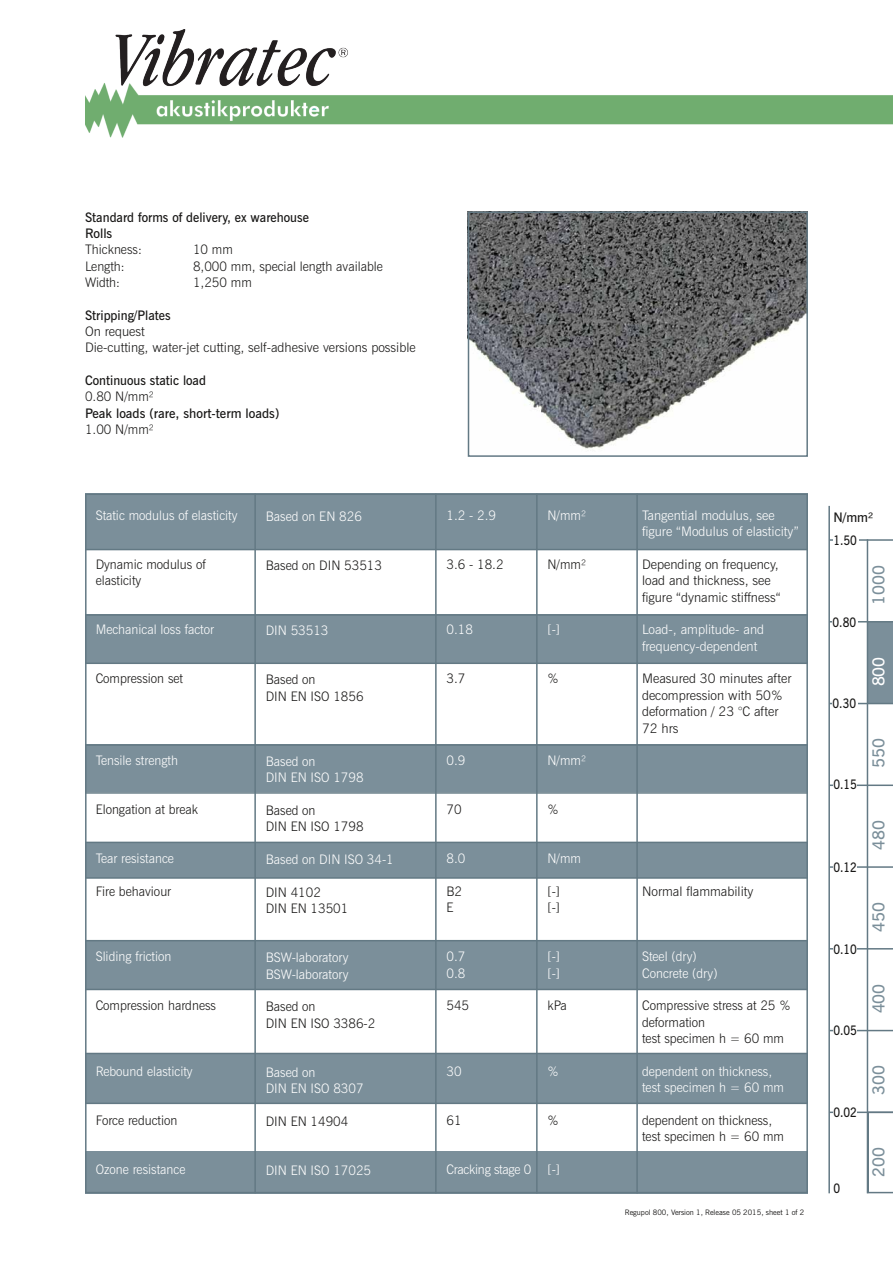
<style>
.page{position:relative;width:893px;height:1263px;background:#fff}
.page>*{position:absolute;margin:0;border:0;box-sizing:border-box;transform-origin:0 0}
.t1{font:600 16.5px "News Gothic BT";color:#7b8f9a}
.t2{font:600 16.5px "News Gothic BT";color:#fff}
.t3{font:300 13.2px/16.4px "News Gothic BT";color:#181716}
.t4{font:300 13.2px/16.4px "News Gothic BT";color:#fff}
.t5{font:600 13.2px/16.4px "News Gothic BT";color:#181716}
.t6{font:600 13.2px "News Gothic BT";color:#181716;scale:.85 1}
.t7{font:300 13.2px "News Gothic BT";letter-spacing:-.02em;color:#fff}
.t8{font:7.5px "News Gothic BT";color:#181716}
.s1{font-weight:300}
.s2{font-weight:600}
</style>
<div class="page">
<img style="left:85px;top:30px;width:808px;height:108px">
<div style="left:867px;top:622px;width:26px;height:81px;background:#7b8f9a"></div>
<div style="left:85px;top:1151px;width:723px;height:42px;background:#7b8f9a"></div>
<div style="left:85px;top:493px;width:723px;height:56px;background:#7b8f9a"></div>
<div style="left:85px;top:1053px;width:723px;height:49px;background:#7b8f9a"></div>
<div style="left:85px;top:941px;width:723px;height:48px;background:#7b8f9a"></div>
<div style="left:85px;top:843px;width:723px;height:34px;background:#7b8f9a"></div>
<div style="left:85px;top:744px;width:723px;height:48px;background:#7b8f9a"></div>
<div style="left:85px;top:614px;width:723px;height:50px;background:#7b8f9a"></div>
<hr style="left:254px;top:493px;width:2px;height:700px;background:#637984">
<hr style="left:435px;top:493px;width:2px;height:700px;background:#637984">
<hr style="left:536px;top:493px;width:2px;height:700px;background:#637984">
<hr style="left:636px;top:493px;width:2px;height:700px;background:#637984">
<hr style="left:85px;top:549px;width:723px;height:1px;background:#637984">
<hr style="left:85px;top:1102px;width:723px;height:2px;background:#637984">
<hr style="left:85px;top:1053px;width:723px;height:1px;background:#637984">
<hr style="left:85px;top:989px;width:723px;height:1px;background:#637984">
<hr style="left:85px;top:877px;width:723px;height:2px;background:#637984">
<hr style="left:85px;top:940px;width:723px;height:1px;background:#637984">
<hr style="left:85px;top:842px;width:723px;height:1px;background:#637984">
<hr style="left:85px;top:792px;width:723px;height:2px;background:#637984">
<hr style="left:85px;top:744px;width:723px;height:2px;background:#637984">
<hr style="left:85px;top:614px;width:723px;height:2px;background:#637984">
<hr style="left:85px;top:662px;width:723px;height:2px;background:#637984">
<svg style="left:868px;top:1113px;width:25px;height:80px"></svg>
<hr style="left:829px;top:1111px;width:64px;height:2px;background:#637984">
<hr style="left:829px;top:1030px;width:64px;height:1px;background:#637984">
<hr style="left:829px;top:948px;width:64px;height:1px;background:#637984">
<hr style="left:829px;top:866px;width:64px;height:2px;background:#637984">
<hr style="left:829px;top:784px;width:64px;height:2px;background:#637984">
<hr style="left:829px;top:703px;width:64px;height:1px;background:#637984">
<hr style="left:829px;top:621px;width:64px;height:1px;background:#637984">
<hr style="left:829px;top:539px;width:64px;height:2px;background:#637984">
<div style="left:833px;top:1106px;width:24px;height:10px;background:#fff"></div>
<div style="left:833px;top:1025px;width:24px;height:10px;background:#fff"></div>
<div style="left:833px;top:944px;width:24px;height:10px;background:#fff"></div>
<div style="left:833px;top:862px;width:24px;height:10px;background:#fff"></div>
<div style="left:833px;top:779px;width:24px;height:10px;background:#fff"></div>
<div style="left:832px;top:697px;width:26px;height:11px;background:#fff"></div>
<div style="left:832px;top:617px;width:26px;height:10px;background:#fff"></div>
<div style="left:833px;top:535px;width:26px;height:10px;background:#fff"></div>
<hr style="left:867px;top:539px;width:1px;height:654px;background:#637984">
<hr style="left:828px;top:506px;width:2px;height:687px;background:#637984">
<img style="left:471px;top:215px;width:334px;height:235px">
<div style="left:468px;top:212px;width:340px;height:245px;border:2px solid #637984"></div>
<p class="t5" style="left:85px;top:209px;width:225px">Standard forms of delivery, ex warehouse<br>Rolls<br><span class="s1">Thickness:</span></p>
<p class="t3" style="left:193px;top:241px;width:41px">10 mm</p>
<p class="t3" style="left:85px;top:258px;width:41px">Length:</p>
<p class="t3" style="left:193px;top:258px;width:191px">8,000 mm, special length available</p>
<p class="t3" style="left:85px;top:274px;width:37px">Width:</p>
<p class="t3" style="left:193px;top:274px;width:60px">1,250 mm</p>
<p class="t3" style="left:85px;top:307px;width:332px"><span class="s2">Stripping/Plates<br></span>On request<br>Die-cutting, water-jet cutting, self-adhesive versions possible</p>
<p class="t5" style="left:85px;top:372px;width:196px">Continuous static load<br><span class="s1">0.80 N/mm²<br></span>Peak loads (rare, short-term loads)<br><span class="s1">1.00 N/mm²</span></p>
<p class="t4" style="left:96px;top:507px;width:143px">Static modulus of elasticity</p>
<p class="t3" style="left:96px;top:556px;width:112px">Dynamic modulus of elasticity</p>
<p class="t4" style="left:96px;top:621px;width:120px">Mechanical loss factor</p>
<p class="t3" style="left:96px;top:670px;width:89px">Compression set</p>
<p class="t4" style="left:96px;top:752px;width:84px">Tensile strength</p>
<p class="t3" style="left:96px;top:801px;width:104px">Elongation at break</p>
<p class="t4" style="left:96px;top:850px;width:80px">Tear resistance</p>
<p class="t3" style="left:96px;top:883px;width:77px">Fire behaviour</p>
<p class="t4" style="left:96px;top:948px;width:77px">Sliding friction</p>
<p class="t3" style="left:96px;top:997px;width:122px">Compression hardness</p>
<p class="t4" style="left:96px;top:1063px;width:99px">Rebound elasticity</p>
<p class="t3" style="left:96px;top:1112px;width:83px">Force reduction</p>
<p class="t4" style="left:96px;top:1161px;width:91px">Ozone resistance</p>
<p class="t4" style="left:266px;top:508px;width:98px">Based on EN 826</p>
<p class="t3" style="left:266px;top:557px;width:118px">Based on DIN 53513</p>
<p class="t4" style="left:266px;top:622px;width:64px">DIN 53513</p>
<p class="t3" style="left:266px;top:671px;width:99px">Based on<br>DIN EN ISO 1856</p>
<p class="t4" style="left:266px;top:753px;width:99px">Based on<br>DIN EN ISO 1798</p>
<p class="t3" style="left:266px;top:802px;width:99px">Based on<br>DIN EN ISO 1798</p>
<p class="t4" style="left:266px;top:851px;width:130px">Based on DIN ISO 34-1</p>
<p class="t3" style="left:266px;top:884px;width:84px">DIN 4102<br>DIN EN 13501</p>
<p class="t4" style="left:266px;top:949px;width:84px">BSW-laboratory<br>BSW-laboratory</p>
<p class="t3" style="left:266px;top:998px;width:111px">Based on<br>DIN EN ISO 3386-2</p>
<p class="t4" style="left:266px;top:1064px;width:99px">Based on<br>DIN EN ISO 8307</p>
<p class="t3" style="left:266px;top:1113px;width:84px">DIN EN 14904</p>
<p class="t4" style="left:266px;top:1162px;width:107px">DIN EN ISO 17025</p>
<p class="t4" style="left:446px;top:507px;width:51px">1.2 - 2.9</p>
<p class="t3" style="left:446px;top:556px;width:59px">3.6 - 18.2</p>
<p class="t4" style="left:446px;top:621px;width:28px">0.18</p>
<p class="t3" style="left:446px;top:670px;width:20px">3.7</p>
<p class="t4" style="left:547px;top:507px;width:40px">N/mm²</p>
<p class="t3" style="left:547px;top:556px;width:40px">N/mm²</p>
<p class="t4" style="left:547px;top:621px;width:14px">[-]</p>
<p class="t3" style="left:547px;top:670px;width:13px">%</p>
<p class="t4" style="left:446px;top:752px;width:20px">0.9</p>
<p class="t3" style="left:446px;top:801px;width:17px">70</p>
<p class="t4" style="left:446px;top:850px;width:20px">8.0</p>
<p class="t3" style="left:446px;top:883px;width:17px">B2<br>E</p>
<p class="t4" style="left:446px;top:948px;width:20px">0.7<br>0.8</p>
<p class="t3" style="left:446px;top:997px;width:24px">545</p>
<p class="t4" style="left:547px;top:752px;width:40px">N/mm²</p>
<p class="t3" style="left:547px;top:801px;width:13px">%</p>
<p class="t4" style="left:547px;top:850px;width:35px">N/mm</p>
<p class="t3" style="left:547px;top:883px;width:14px">[-] [-]</p>
<p class="t4" style="left:547px;top:948px;width:14px">[-] [-]</p>
<p class="t3" style="left:547px;top:997px;width:21px">kPa</p>
<p class="t4" style="left:446px;top:1063px;width:17px">30</p>
<p class="t3" style="left:446px;top:1112px;width:17px">61</p>
<p class="t7" style="left:446px;top:1161px;width:86px">Cracking stage 0</p>
<p class="t4" style="left:547px;top:1063px;width:13px">%</p>
<p class="t3" style="left:547px;top:1112px;width:13px">%</p>
<p class="t4" style="left:547px;top:1161px;width:14px">[-]</p>
<p class="t4" style="left:642px;top:507px;width:158px">Tangential modulus, see figure “Modulus of elasticity”</p>
<p class="t3" style="left:642px;top:556px;width:140px">Depending on frequency, load and thickness, see figure “dynamic stiffness“</p>
<p class="t4" style="left:642px;top:621px;width:123px">Load-, amplitude- and frequency-dependent</p>
<p class="t3" style="left:642px;top:670px;width:151px">Measured 30 minutes after decompression with 50% deformation / 23 °C after<br>72 hrs</p>
<p class="t3" style="left:642px;top:883px;width:113px">Normal flammability</p>
<p class="t4" style="left:642px;top:948px;width:77px">Steel (dry)<br>Concrete (dry)</p>
<p class="t3" style="left:642px;top:997px;width:150px">Compressive stress at 25 % deformation<br>test specimen h = 60 mm</p>
<p class="t4" style="left:642px;top:1063px;width:143px">dependent on thickness, test specimen h = 60 mm</p>
<p class="t3" style="left:642px;top:1112px;width:143px">dependent on thickness, test specimen h = 60 mm</p>
<p class="t8" style="left:625px;top:1207px;width:181px">Regupol 800, Version 1, Release 05 2015, sheet 1 of 2</p>
<p class="t5" style="left:833px;top:509px;width:41px">N/mm²</p>
<p class="t6" style="left:833px;top:532px;width:29px">1.50</p>
<p class="t6" style="left:832px;top:614px;width:29px">0.80</p>
<p class="t6" style="left:832px;top:695px;width:29px">0.30</p>
<p class="t6" style="left:833px;top:777px;width:29px">0.15</p>
<p class="t6" style="left:833px;top:859px;width:29px">0.12</p>
<p class="t6" style="left:833px;top:941px;width:29px">0.10</p>
<p class="t6" style="left:833px;top:1022px;width:29px">0.05</p>
<p class="t6" style="left:833px;top:1104px;width:29px">0.02</p>
<p class="t6" style="left:833px;top:1180px;width:9px">0</p>
<p class="t1" style="left:868px;top:605px;width:41px;rotate:-90deg">1000</p>
<p class="t2" style="left:868px;top:686px;width:31px;rotate:-90deg">800</p>
<p class="t1" style="left:868px;top:768px;width:31px;rotate:-90deg">550</p>
<p class="t1" style="left:868px;top:850px;width:31px;rotate:-90deg">480</p>
<p class="t1" style="left:868px;top:932px;width:31px;rotate:-90deg">450</p>
<p class="t1" style="left:868px;top:1013px;width:31px;rotate:-90deg">400</p>
<p class="t1" style="left:868px;top:1095px;width:31px;rotate:-90deg">300</p>
<p class="t1" style="left:868px;top:1177px;width:31px;rotate:-90deg">200</p>
</div>
